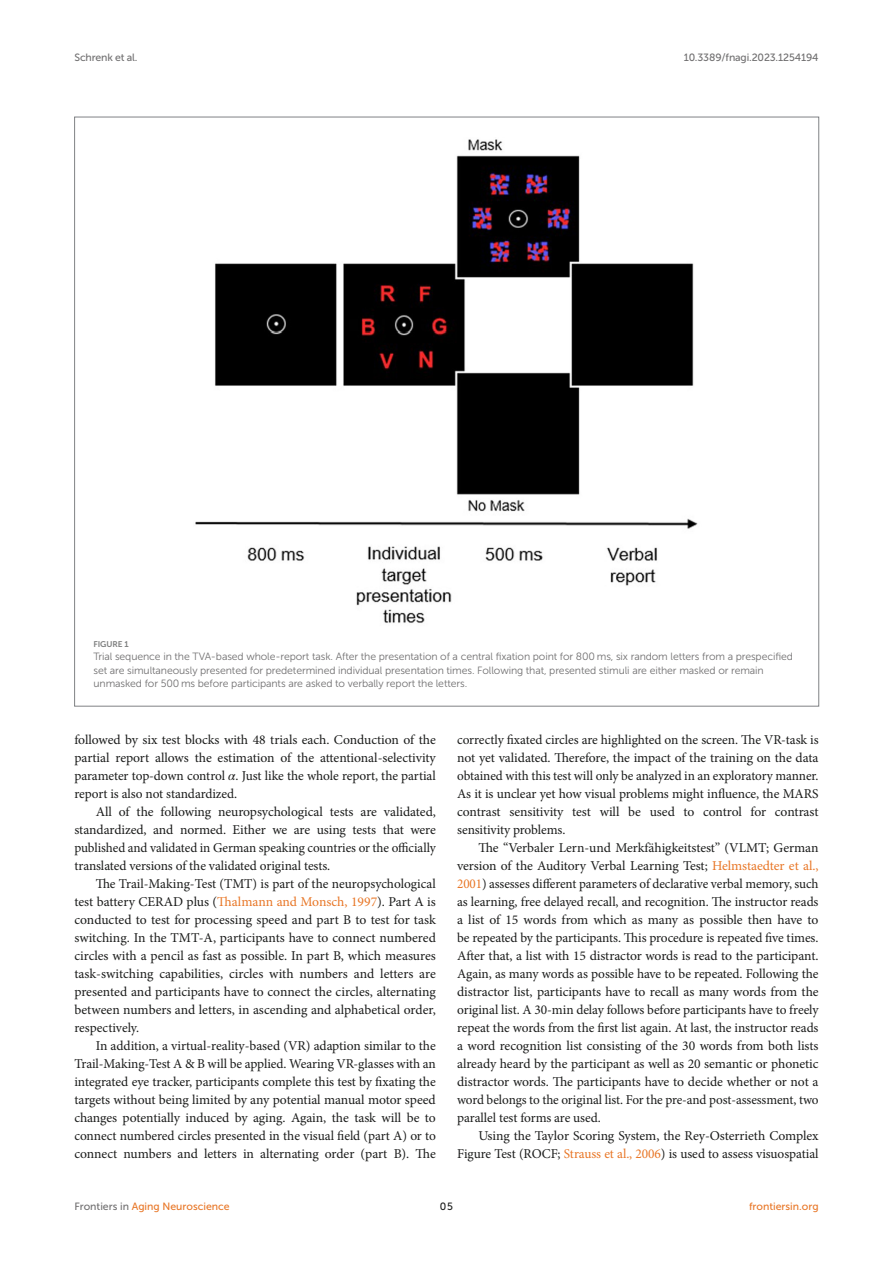
<style>
.page{position:relative;width:893px;height:1263px;background:#fff}
.page>*{position:absolute;margin:0;border:0;box-sizing:border-box;transform-origin:0 0}
.TEXT{font:13.5px/18px "Minion Pro";letter-spacing:-.005em;color:#1b1c1b;text-align:justify}
.FIG_LEG{font:10.5px/13.5px "Museo Sans 300";letter-spacing:-.01em;color:#706f70}
.t1{font:10.5px "Museo Sans 500";color:#e87626}
.t2{font:10.5px "Museo Sans 500";letter-spacing:-.015em;color:#706f70}
.t3{font:10.5px "Museo Sans 500";color:#1b1c1b}
.FIG_HD{font:8.25px "Museo Sans 700";letter-spacing:-.01em;color:#7e7f7f}
.s1{font-family:"STIX General";font-style:italic}
.s2{color:#e87626}
.s3{color:#706f70}
</style>
<div class="page">
<img style="left:195px;top:139px;width:503px;height:484px">
<p class="t2" style="left:74px;top:51px;width:65px">Schrenk et al.</p>
<p class="t2" style="left:684px;top:51px;width:136px">10.3389/fnagi.2023.1254194</p>
<p class="FIG_HD" style="left:94px;top:639px;width:37px">FIGURE 1</p>
<p class="FIG_LEG" style="left:94px;top:650px;width:701px">Trial sequence in the TVA-based whole-report task. After the presentation of a central fixation point for 800 ms, six random letters from a prespecified set are simultaneously presented for predetermined individual presentation times. Following that, presented stimuli are either masked or remain unmasked for 500 ms before participants are asked to verbally report the letters.</p>
<p class="TEXT" style="left:74px;top:731px;width:363px">followed by six test blocks with 48 trials each. Conduction of the partial report allows the estimation of the attentional-selectivity parameter top-down control <span class="s1">α</span>. Just like the whole report, the partial report is also not standardized.</p>
<p class="TEXT" style="left:74px;top:803px;width:363px;text-indent:21px">All of the following neuropsychological tests are validated, standardized, and normed. Either we are using tests that were published and validated in German speaking countries or the officially translated versions of the validated original tests.</p>
<p class="TEXT" style="left:74px;top:875px;width:363px;text-indent:21px">The Trail-Making-Test (TMT) is part of the neuropsychological test battery CERAD plus (<span class="s2">Thalmann and Monsch, 1997</span>). Part A is conducted to test for processing speed and part B to test for task switching. In the TMT-A, participants have to connect numbered circles with a pencil as fast as possible. In part B, which measures task-switching capabilities, circles with numbers and letters are presented and participants have to connect the circles, alternating between numbers and letters, in ascending and alphabetical order, respectively.</p>
<p class="TEXT" style="left:74px;top:1037px;width:363px;text-indent:21px">In addition, a virtual-reality-based (VR) adaption similar to the Trail-Making-Test A &amp; B will be applied. Wearing VR-glasses with an integrated eye tracker, participants complete this test by fixating the targets without being limited by any potential manual motor speed changes potentially induced by aging. Again, the task will be to connect numbered circles presented in the visual field (part A) or to connect numbers and letters in alternating order (part B). The</p>
<p class="TEXT" style="left:457px;top:731px;width:363px">correctly fixated circles are highlighted on the screen. The VR-task is not yet validated. Therefore, the impact of the training on the data obtained with this test will only be analyzed in an exploratory manner.<br>As it is unclear yet how visual problems might influence, the MARS contrast sensitivity test will be used to control for contrast sensitivity problems.</p>
<p class="TEXT" style="left:457px;top:839px;width:363px;text-indent:21px">The “Verbaler Lern-und Merkfähigkeitstest” (VLMT; German version of the Auditory Verbal Learning Test; <span class="s2">Helmstaedter et al., 2001</span>) assesses different parameters of declarative verbal memory, such as learning, free delayed recall, and recognition. The instructor reads a list of 15 words from which as many as possible then have to be repeated by the participants. This procedure is repeated five times.<br>After that, a list with 15 distractor words is read to the participant.<br>Again, as many words as possible have to be repeated. Following the distractor list, participants have to recall as many words from the original list. A 30-min delay follows before participants have to freely repeat the words from the first list again. At last, the instructor reads a word recognition list consisting of the 30 words from both lists already heard by the participant as well as 20 semantic or phonetic distractor words. The participants have to decide whether or not a word belongs to the original list. For the pre-and post-assessment, two parallel test forms are used.</p>
<p class="TEXT" style="left:457px;top:1127px;width:363px;text-align:right">Using the Taylor Scoring System, the Rey-Osterrieth Complex<br>Figure Test (ROCF; <span class="s2">Strauss et al., 2006</span>) is used to assess visuospatial</p>
<p class="t1" style="left:74px;top:1200px;width:157px"><span class="s3">Frontiers in</span> Aging Neuroscience</p>
<p class="t3" style="left:440px;top:1200px;width:14px">05</p>
<p class="t1" style="left:749px;top:1200px;width:71px">frontiersin.org</p>
</div>
